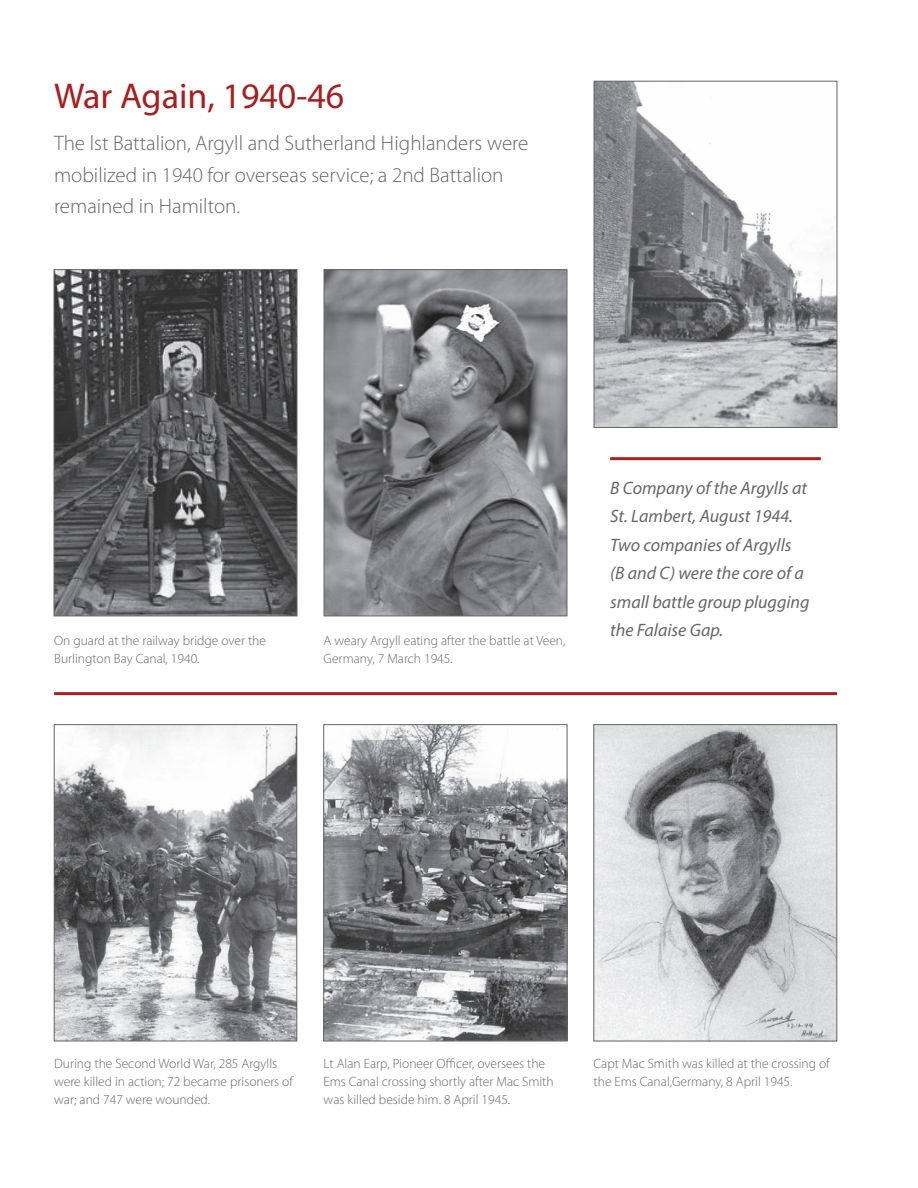
<style>
.page{position:relative;width:918px;height:1188px;background:#fff}
.page>*{position:absolute;margin:0;border:0;box-sizing:border-box;transform-origin:0 0}
.t1{font:36px "Myriad Pro";color:#a61f21}
.t2{font:300 21px/31.5px "Myriad Pro";color:#656666}
.t3{font:italic 18px/28.5px "Myriad Pro";color:#656666}
.t4{font:300 13.5px/18px "Myriad Pro";color:#656666}
</style>
<div class="page">
<hr style="left:610px;top:457px;width:211px;height:3px;background:#a61f21">
<img style="left:596px;top:83px;width:239px;height:343px">
<div style="left:594px;top:81px;width:243px;height:347px;border:1px solid #656666"></div>
<img style="left:56px;top:271px;width:239px;height:343px">
<div style="left:54px;top:269px;width:243px;height:347px;border:1px solid #656666"></div>
<img style="left:596px;top:726px;width:239px;height:313px">
<div style="left:594px;top:724px;width:243px;height:317px;border:1px solid #656666"></div>
<img style="left:326px;top:726px;width:239px;height:313px">
<div style="left:324px;top:724px;width:243px;height:317px;border:1px solid #656666"></div>
<img style="left:56px;top:726px;width:239px;height:313px">
<div style="left:54px;top:724px;width:243px;height:317px;border:1px solid #656666"></div>
<img style="left:326px;top:271px;width:239px;height:343px">
<div style="left:324px;top:269px;width:243px;height:347px;border:1px solid #656666"></div>
<hr style="left:54px;top:692px;width:783px;height:3px;background:#a61f21">
<h1 class="t1" style="left:54px;top:74px;width:292px">War Again, 1940-46</h1>
<h2 class="t2" style="left:54px;top:127px;width:476px">The lst Battalion, Argyll and Sutherland Highlanders were mobilized in 1940 for overseas service; a 2nd Battalion remained in Hamilton.</h2>
<p class="t4" style="left:54px;top:631px;width:213px">On guard at the railway bridge over the<br>Burlington Bay Canal, 1940.</p>
<p class="t4" style="left:324px;top:631px;width:243px">A weary Argyll eating after the battle at Veen,<br>Germany, 7 March 1945.</p>
<h3 class="t3" style="left:610px;top:473px;width:201px">B Company of the Argylls at<br>St. Lambert, August 1944.<br>Two companies of Argylls (B and C) were the core of a small battle group plugging the Falaise Gap.</h3>
<p class="t4" style="left:54px;top:1055px;width:240px">During the Second World War, 285 Argylls were killed in action; 72 became prisoners of war; and 747 were wounded.</p>
<p class="t4" style="left:324px;top:1055px;width:232px">Lt Alan Earp, Pioneer Officer, oversees the<br>Ems Canal crossing shortly after Mac Smith was killed beside him. 8 April 1945.</p>
<p class="t4" style="left:594px;top:1055px;width:238px">Capt Mac Smith was killed at the crossing of the Ems Canal,Germany, 8 April 1945.</p>
</div>
